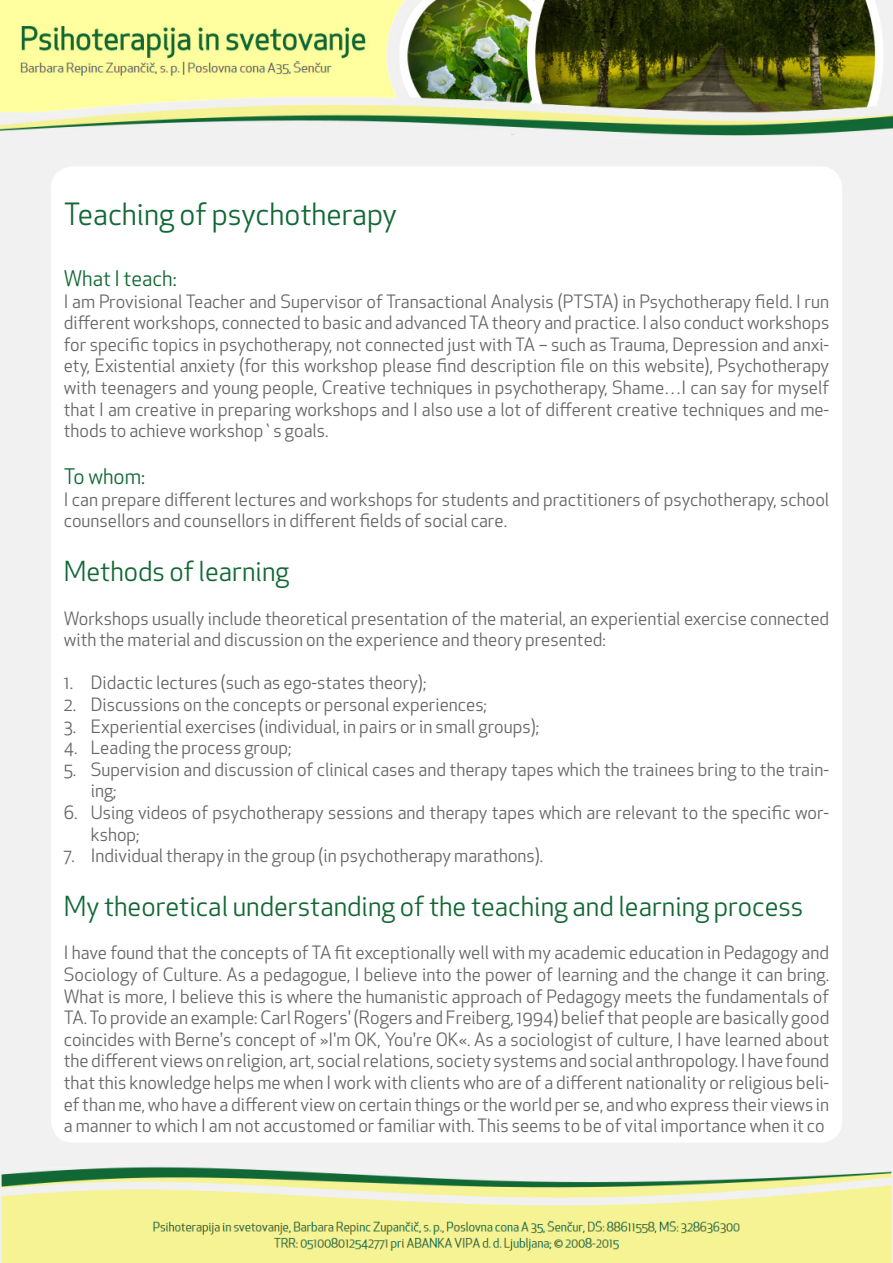
<style>
.page{position:relative;width:893px;height:1263px;background:#fff}
.page>*{position:absolute;margin:0;border:0;box-sizing:border-box;transform-origin:0 0}
.t1{font:30px "Apex New";color:#126835}
.t2{font:27px "Apex New";color:#126835}
.t3{font:21px "Apex New";color:#126835}
.t4{font:18px/21.6px "Apex New";color:#666}
</style>
<div class="page">
<div style="left:0;top:122px;width:893px;height:1141px;background:#f1f1f1"></div>
<img style="left:0;top:0;width:893px;height:136px">
<div style="left:355px;top:126px;width:72px;height:43px;background:#f1f1f1"></div>
<img style="left:1px;top:1166px;width:891px;height:97px">
<div style="left:55px;top:170px;width:783px;height:969px;background:#fff;border-radius:18px"></div>
<div style="left:51px;top:166px;width:791px;height:977px;border:8px solid #fff;border-radius:18px"></div>
<p class="t1" style="left:64px;top:195px;width:335px">Teaching of psychotherapy</p>
<p class="t3" style="left:64px;top:265px;width:114px">What I teach:</p>
<p class="t4" style="left:64px;top:290px;width:767px;text-align:justify">I am Provisional Teacher and Supervisor of Transactional Analysis (PTSTA) in Psychotherapy field. I run different workshops, connected to basic and advanced TA theory and practice. I also conduct workshops for specific topics in psychotherapy, not connected just with TA – such as Trauma, Depression and anxi&shy;ety, Existential anxiety (for this workshop please find description file on this website), Psychotherapy with teenagers and young people, Creative techniques in psychotherapy, Shame…I can say for myself that I am creative in preparing workshops and I also use a lot of different creative techniques and me&shy;thods to achieve workshop`s goals.</p>
<p class="t3" style="left:64px;top:463px;width:83px">To whom:</p>
<p class="t4" style="left:64px;top:488px;width:767px">I can prepare different lectures and workshops for students and practitioners of psychotherapy, school counsellors and counsellors in different fields of social care.</p>
<p class="t2" style="left:64px;top:554px;width:227px">Methods of learning</p>
<p class="t4" style="left:64px;top:607px;width:767px">Workshops usually include theoretical presentation of the material, an experiential exercise connected with the material and discussion on the experience and theory presented:</p>
<p class="t4" style="left:64px;top:672px;width:364px">1. Didactic lectures (such as ego-states theory);</p>
<p class="t4" style="left:64px;top:694px;width:425px">2. Discussions on the concepts or personal experiences;</p>
<p class="t4" style="left:64px;top:715px;width:477px">3. Experiential exercises (individual, in pairs or in small groups);</p>
<p class="t4" style="left:64px;top:737px;width:229px">4. Leading the process group;</p>
<p class="t4" style="left:91px;top:758px;width:740px;text-indent:-27px">5. Supervision and discussion of clinical cases and therapy tapes which the trainees bring to the train&shy;ing;</p>
<p class="t4" style="left:91px;top:802px;width:740px;text-indent:-27px">6. Using videos of psychotherapy sessions and therapy tapes which are relevant to the specific wor&shy;kshop;</p>
<p class="t4" style="left:64px;top:845px;width:481px">7. Individual therapy in the group (in psychotherapy marathons).</p>
<p class="t2" style="left:64px;top:889px;width:741px">My theoretical understanding of the teaching and learning process</p>
<p class="t4" style="left:64px;top:942px;width:767px;text-align:justify">I have found that the concepts of TA fit exceptionally well with my academic education in Pedagogy and Sociology of Culture. As a pedagogue, I believe into the power of learning and the change it can bring.<br>What is more, I believe this is where the humanistic approach of Pedagogy meets the fundamentals of TA. To provide an example: Carl Rogers' (Rogers and Freiberg, 1994) belief that people are basically good coincides with Berne's concept of »I'm OK, You're OK«. As a sociologist of culture, I have learned about the different views on religion, art, social relations, society systems and social anthropology. I have found that this knowledge helps me when I work with clients who are of a different nationality or religious beli&shy;ef than me, who have a different view on certain things or the world per se, and who express their views in a manner to which I am not accustomed or familiar with. This seems to be of vital importance when it co</p>
</div>
